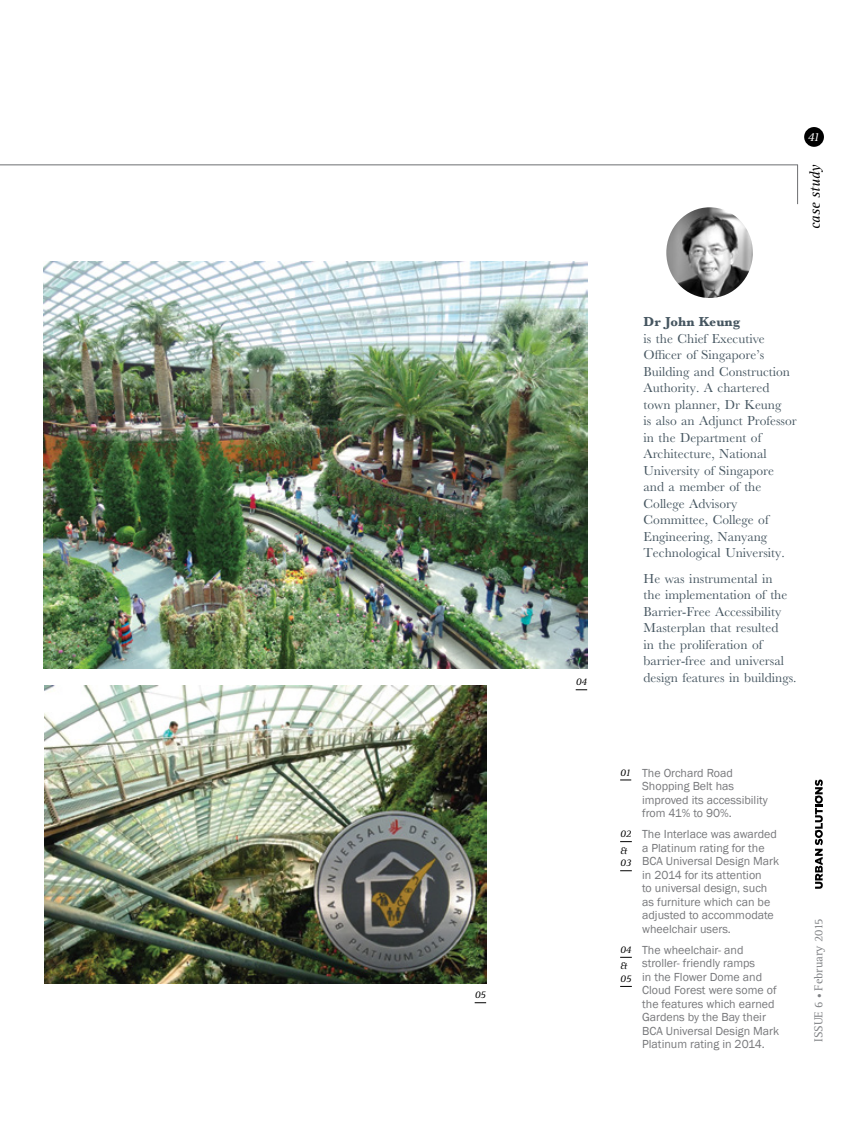
<style>
.page{position:relative;width:851px;height:1127px;background:#fff}
.page>*{position:absolute;margin:0;border:0;box-sizing:border-box;transform-origin:0 0}
.t1{font:italic 15px "Rotis Serif";color:#000}
.t2{font:13.5px/16.5px "M Baskerville";color:#455560}
.t3{font:700 13.5px "M Baskerville";color:#455560}
.t4{font:italic 12.75px "Rotis Serif";color:#fff}
.t5{font:12px/13.5px "Franklin Gothic";color:#77787b}
.t6{font:12px "Rotis Serif";color:#808285}
.t7{font:italic 10.5px/16.5px "Rotis Serif";letter-spacing:-.02em;color:#000}
.s1{font-family:"Rotis Serif";font-style:italic;font-size:10.5px;color:#000}
.s2{font-size:9px}
</style>
<div class="page">
<hr style="left:0;top:165px;width:797px;height:1px;background:#6d6e71">
<hr style="left:797px;top:165px;width:1px;height:39px;background:#6d6e71">
<div style="left:804px;top:127px;width:19px;height:20px;background:#000;border-radius:50%"></div>
<svg style="left:814px;top:779px;width:8px;height:110px"></svg>
<img style="left:666px;top:207px;width:86px;height:91px">
<img style="left:44px;top:686px;width:442px;height:297px">
<img style="left:43px;top:261px;width:544px;height:408px">
<svg style="left:575px;top:689px;width:12px;height:1px"></svg>
<svg style="left:474px;top:1002px;width:12px;height:1px"></svg>
<p class="t7" style="left:474px;top:986px;width:13px">05</p>
<p class="t4" style="left:807px;top:130px;width:14px">41</p>
<p class="t1" style="left:806px;top:229px;width:66px;rotate:-90deg">case study</p>
<p class="t7" style="left:575px;top:673px;width:13px">04</p>
<p class="t3" style="left:643px;top:314px;width:98px">Dr John Keung</p>
<p class="t2" style="left:643px;top:330px;width:155px">is the Chief Executive<br>Officer of Singapore’s<br>Building and Construction<br>Authority. A chartered town planner, Dr Keung<br>is also an Adjunct Professor in the Department of<br>Architecture, National<br>University of Singapore and a member of the<br>College Advisory<br>Committee, College of<br>Engineering, Nanyang<br>Technological University.</p>
<p class="t2" style="left:643px;top:570px;width:155px">He was instrumental in<br>the implementation of the<br>Barrier-Free Accessibility<br>Masterplan that resulted<br>in the proliferation of barrier-free and universal design features in buildings.</p>
<p class="t5" style="left:642px;top:766px;width:127px;text-indent:-22px"><span class="s1">01</span> The Orchard Road<br>Shopping Belt has improved its accessibility from 41% to 90%.</p>
<p class="t7" style="left:620px;top:826px;width:13px">02 &amp;</p>
<p class="t7" style="left:620px;top:855px;width:13px">03</p>
<p class="t5" style="left:642px;top:828px;width:138px">The Interlace was awarded a Platinum rating for the<br>BCA Universal Design Mark in 2014 for its attention<br>to universal design, such as furniture which can be adjusted to accommodate wheelchair users.</p>
<p class="t7" style="left:620px;top:941px;width:13px">04 &amp;</p>
<p class="t7" style="left:620px;top:970px;width:13px">05</p>
<p class="t5" style="left:642px;top:943px;width:138px">The wheelchair- and stroller- friendly ramps<br>in the Flower Dome and<br>Cloud Forest were some of the features which earned<br>Gardens by the Bay their<br>BCA Universal Design Mark<br>Platinum rating in 2014.</p>
<p class="t6" style="left:811px;top:1042px;width:124px;rotate:-90deg">Issue 6 <span class="s2">•</span> February 2015</p>
</div>
